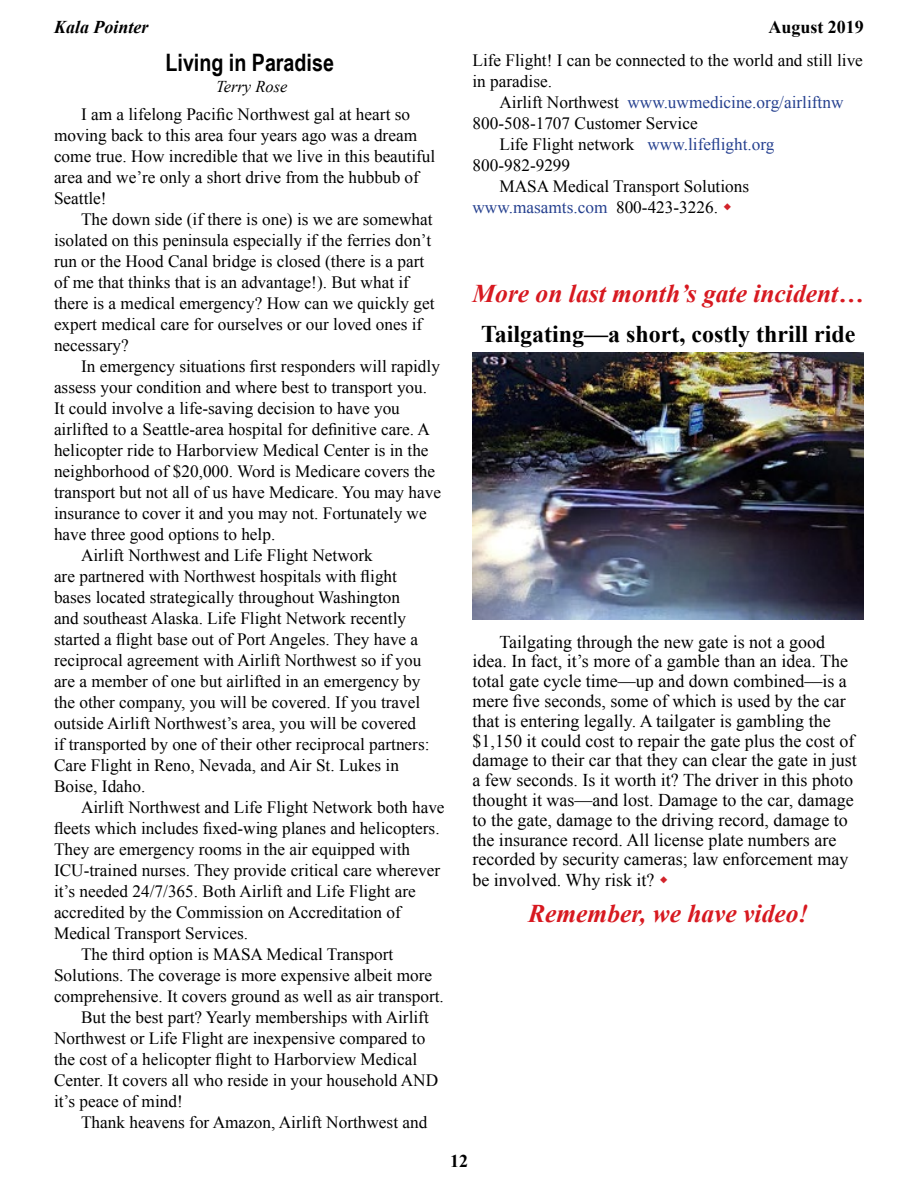
<style>
.page{position:relative;width:918px;height:1188px;background:#fff}
.page>*{position:absolute;margin:0;border:0;box-sizing:border-box;transform-origin:0 0}
.t1{font:italic 700 25.5px "Times New Roman";color:#d71920}
.t2{font:700 24px "Times New Roman";color:#000}
.t3{font:700 24px "Arial Narrow";color:#000}
.t4{font:18px/20px "Times New Roman";color:#000}
.t5{font:700 18px "Times New Roman";color:#000}
.t6{font:italic 700 18px "Times New Roman";color:#000}
.t7{font:17.25px/21px "Times New Roman";color:#000}
.t8{font:17.25px "Times New Roman";color:#25408f}
.t9{font:italic 16.5px "Times New Roman";color:#000}
.s1{color:#000}
</style>
<div class="page">
<img style="left:472px;top:352px;width:392px;height:268px">
<p class="t6" style="left:54px;top:15px;width:96px">Kala Pointer</p>
<p class="t5" style="left:768px;top:15px;width:97px">August 2019</p>
<h2 class="t3" style="left:166px;top:45px;width:170px">Living in Paradise</h2>
<p class="t9" style="left:216px;top:76px;width:73px">Terry Rose</p>
<p class="t7" style="left:54px;top:104px;width:383px;text-indent:27px">I am a lifelong Pacific Northwest gal at heart so moving back to this area four years ago was a dream come true. How incredible that we live in this beautiful area and we’re only a short drive from the hubbub of Seattle!</p>
<p class="t7" style="left:54px;top:209px;width:382px;text-indent:27px">The down side (if there is one) is we are somewhat isolated on this peninsula especially if the ferries don’t run or the Hood Canal bridge is closed (there is a part of me that thinks that is an advantage!). But what if there is a medical emergency? How can we quickly get expert medical care for ourselves or our loved ones if necessary?</p>
<p class="t7" style="left:81px;top:356px;width:361px">In emergency situations first responders will rapidly</p>
<p class="t7" style="left:54px;top:377px;width:375px">assess your condition and where best to transport you.</p>
<p class="t7" style="left:54px;top:398px;width:347px">It could involve a life-saving decision to have you</p>
<p class="t7" style="left:54px;top:419px;width:377px">airlifted to a Seattle-area hospital for definitive care. A</p>
<p class="t7" style="left:54px;top:440px;width:376px">helicopter ride to Harborview Medical Center is in the</p>
<p class="t7" style="left:54px;top:461px;width:383px">neighborhood of $20,000. Word is Medicare covers the</p>
<p class="t7" style="left:54px;top:482px;width:389px">transport but not all of us have Medicare. You may have</p>
<p class="t7" style="left:54px;top:503px;width:374px">insurance to cover it and you may not. Fortunately we</p>
<p class="t7" style="left:54px;top:524px;width:223px">have three good options to help.</p>
<p class="t7" style="left:81px;top:545px;width:293px">Airlift Northwest and Life Flight Network</p>
<p class="t7" style="left:54px;top:566px;width:345px">are partnered with Northwest hospitals with flight</p>
<p class="t7" style="left:54px;top:587px;width:348px">bases located strategically throughout Washington</p>
<p class="t7" style="left:54px;top:608px;width:354px">and southeast Alaska. Life Flight Network recently</p>
<p class="t7" style="left:54px;top:629px;width:366px">started a flight base out of Port Angeles. They have a</p>
<p class="t7" style="left:54px;top:650px;width:369px">reciprocal agreement with Airlift Northwest so if you</p>
<p class="t7" style="left:54px;top:671px;width:368px">are a member of one but airlifted in an emergency by</p>
<p class="t7" style="left:54px;top:691px;width:368px">the other company, you will be covered. If you travel</p>
<p class="t7" style="left:54px;top:712px;width:364px">outside Airlift Northwest’s area, you will be covered</p>
<p class="t7" style="left:54px;top:733px;width:377px">if transported by one of their other reciprocal partners:</p>
<p class="t7" style="left:54px;top:754px;width:346px">Care Flight in Reno, Nevada, and Air St. Lukes in</p>
<p class="t7" style="left:54px;top:775px;width:93px">Boise, Idaho.</p>
<p class="t7" style="left:81px;top:796px;width:365px">Airlift Northwest and Life Flight Network both have</p>
<p class="t7" style="left:54px;top:817px;width:387px">fleets which includes fixed-wing planes and helicopters.</p>
<p class="t7" style="left:54px;top:838px;width:358px">They are emergency rooms in the air equipped with</p>
<p class="t7" style="left:54px;top:859px;width:388px">ICU-trained nurses. They provide critical care wherever</p>
<p class="t7" style="left:54px;top:880px;width:363px">it’s needed 24/7/365. Both Airlift and Life Flight are</p>
<p class="t7" style="left:54px;top:901px;width:348px">accredited by the Commission on Accreditation of</p>
<p class="t7" style="left:54px;top:922px;width:196px">Medical Transport Services.</p>
<p class="t7" style="left:81px;top:943px;width:314px">The third option is MASA Medical Transport</p>
<p class="t7" style="left:54px;top:964px;width:380px">Solutions. The coverage is more expensive albeit more</p>
<p class="t7" style="left:54px;top:985px;width:391px">comprehensive. It covers ground as well as air transport.</p>
<p class="t7" style="left:81px;top:1006px;width:349px">But the best part? Yearly memberships with Airlift</p>
<p class="t7" style="left:54px;top:1027px;width:373px">Northwest or Life Flight are inexpensive compared to</p>
<p class="t7" style="left:54px;top:1048px;width:365px">the cost of a helicopter flight to Harborview Medical</p>
<p class="t7" style="left:54px;top:1069px;width:386px">Center. It covers all who reside in your household AND</p>
<p class="t7" style="left:54px;top:1090px;width:130px">it’s peace of mind!</p>
<p class="t7" style="left:81px;top:1111px;width:348px">Thank heavens for Amazon, Airlift Northwest and</p>
<p class="t7" style="left:473px;top:49px;width:392px">Life Flight! I can be connected to the world and still live in paradise.</p>
<p class="t8" style="left:500px;top:90px;width:345px"><span class="s1">Airlift Northwest</span> www.uwmedicine.org/airliftnw</p>
<p class="t7" style="left:473px;top:112px;width:227px">800-508-1707 Customer Service</p>
<p class="t8" style="left:500px;top:132px;width:277px"><span class="s1">Life Flight network</span> www.lifeflight.org</p>
<p class="t7" style="left:473px;top:154px;width:99px">800-982-9299</p>
<p class="t7" style="left:500px;top:175px;width:251px">MASA Medical Transport Solutions</p>
<p class="t8" style="left:473px;top:195px;width:247px">www.masamts.com <span class="s1">800-423-3226.</span></p>
<h1 class="t1" style="left:473px;top:276px;width:393px">More on last month’s gate incident…</h1>
<h2 class="t2" style="left:481px;top:318px;width:376px">Tailgating—a short, costly thrill ride</h2>
<p class="t4" style="left:472px;top:631px;width:386px;text-indent:27px">Tailgating through the new gate is not a good idea. In fact, it’s more of a gamble than an idea. The total gate cycle time—up and down combined––is a mere five seconds, some of which is used by the car that is entering legally. A tailgater is gambling the $1,150 it could cost to repair the gate plus the cost of damage to their car that they can clear the gate in just a few seconds. Is it worth it? The driver in this photo thought it was—and lost. Damage to the car, damage to the gate, damage to the driving record, damage to the insurance record. All license plate numbers are recorded by security cameras; law enforcement may be involved. Why risk it?</p>
<h1 class="t1" style="left:528px;top:896px;width:282px">Remember, we have video!</h1>
<p class="t5" style="left:450px;top:1149px;width:19px">12</p>
</div>
